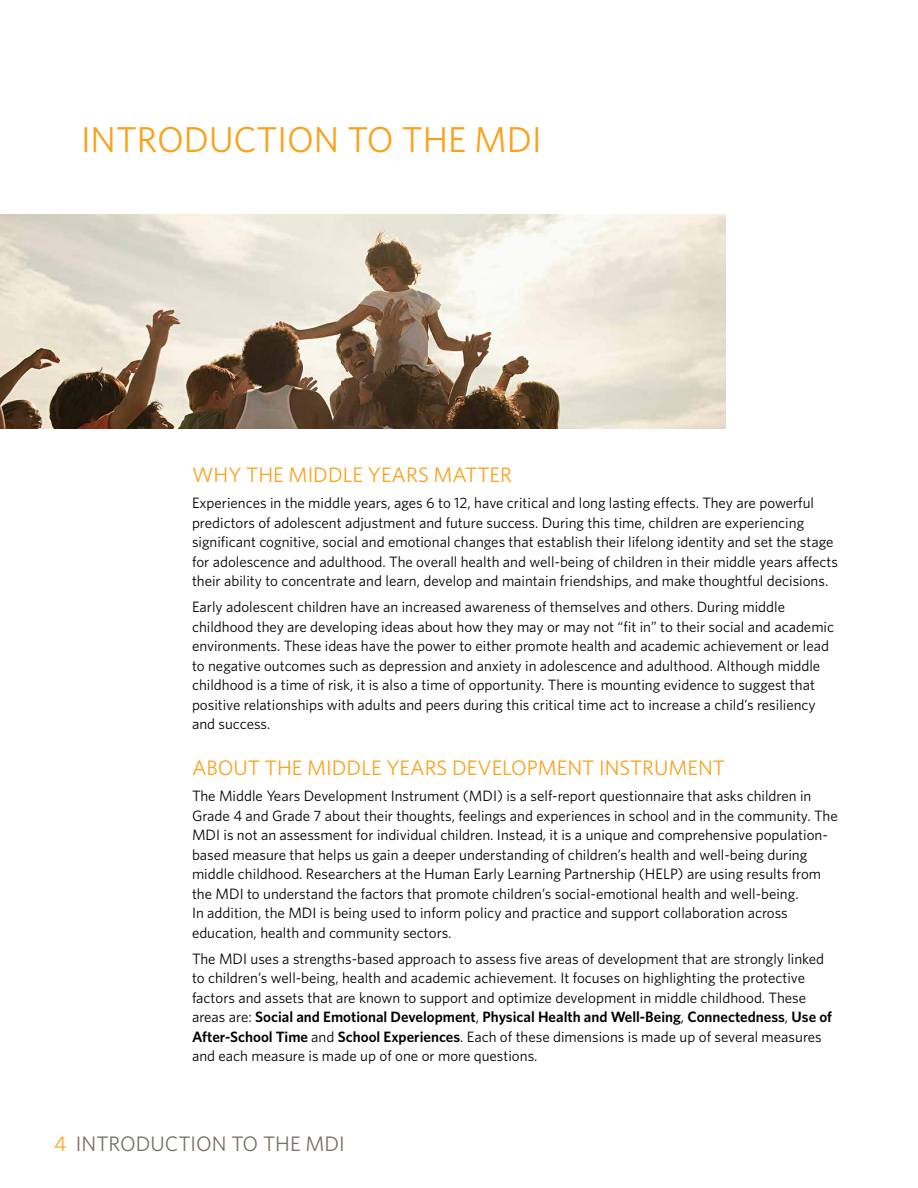
<style>
.page{position:relative;width:918px;height:1188px;background:#fff}
.page>*{position:absolute;margin:0;border:0;box-sizing:border-box;transform-origin:0 0}
.t1{font:36px "Whitney";color:#faa21b}
.t2{font:21px "Whitney";color:#faa21b}
.t3{font:21px "Whitney";color:#7b6e66}
.t4{font:15px/19.5px "Whitney";color:#000}
.s1{font-weight:600}
.s2{color:#faa21b}
</style>
<div class="page">
<img style="left:0;top:215px;width:726px;height:213px">
<h1 class="t1" style="left:81px;top:116px;width:462px">INTRODUCTION TO THE MDI</h1>
<h2 class="t2" style="left:192px;top:461px;width:322px">WHY THE MIDDLE YEARS MATTER</h2>
<p class="t4" style="left:192px;top:493px;width:648px">Experiences in the middle years, ages 6 to 12, have critical and long lasting effects. They are powerful predictors of adolescent adjustment and future success. During this time, children are experiencing significant cognitive, social and emotional changes that establish their lifelong identity and set the stage for adolescence and adulthood. The overall health and well-being of children in their middle years affects their ability to concentrate and learn, develop and maintain friendships, and make thoughtful decisions.</p>
<p class="t4" style="left:192px;top:597px;width:644px">Early adolescent children have an increased awareness of themselves and others. During middle childhood they are developing ideas about how they may or may not “fit in” to their social and academic environments. These ideas have the power to either promote health and academic achievement or lead to negative outcomes such as depression and anxiety in adolescence and adulthood. Although middle childhood is a time of risk, it is also a time of opportunity. There is mounting evidence to suggest that positive relationships with adults and peers during this critical time act to increase a child’s resiliency and success.</p>
<h2 class="t2" style="left:192px;top:754px;width:535px">ABOUT THE MIDDLE YEARS DEVELOPMENT INSTRUMENT</h2>
<p class="t4" style="left:192px;top:786px;width:647px">The Middle Years Development Instrument (MDI) is a self-report questionnaire that asks children in Grade 4 and Grade 7 about their thoughts, feelings and experiences in school and in the community. The MDI is not an assessment for individual children. Instead, it is a unique and comprehensive population&shy;based measure that helps us gain a deeper understanding of children’s health and well-being during middle childhood. Researchers at the Human Early Learning Partnership (HELP) are using results from the MDI to understand the factors that promote children’s social-emotional health and well-being.<br>In addition, the MDI is being used to inform policy and practice and support collaboration across education, health and community sectors.</p>
<p class="t4" style="left:192px;top:949px;width:642px">The MDI uses a strengths-based approach to assess five areas of development that are strongly linked to children’s well-being, health and academic achievement. It focuses on highlighting the protective factors and assets that are known to support and optimize development in middle childhood. These areas are: <span class="s1">Social and Emotional Development</span>, <span class="s1">Physical Health and Well-Being</span>, <span class="s1">Connectedness</span>, <span class="s1">Use of After-School Time</span> and <span class="s1">School Experiences</span>. Each of these dimensions is made up of several measures and each measure is made up of one or more questions.</p>
<h2 class="t3" style="left:54px;top:1130px;width:292px"><span class="s2">4</span> INTRODUCTION TO THE MDI</h2>
</div>
